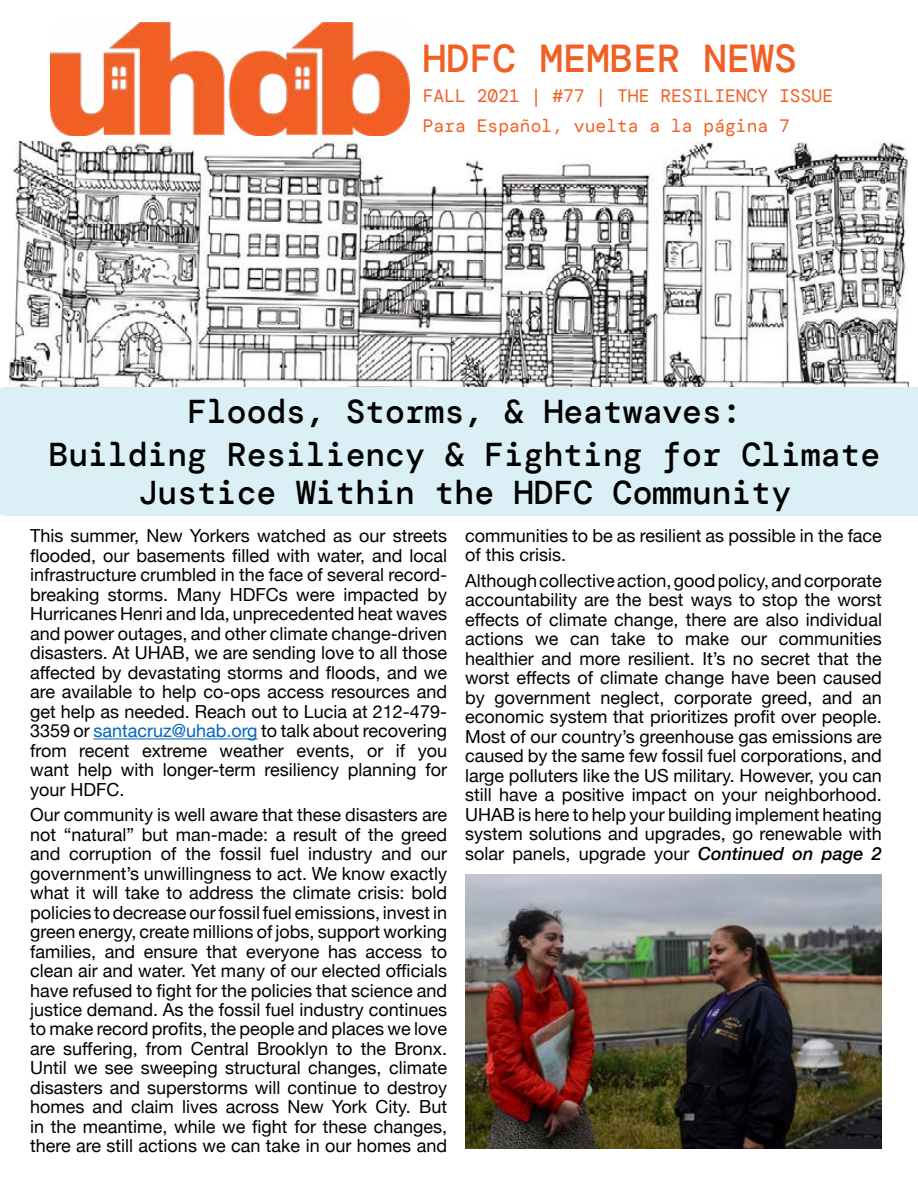
<style>
.page{position:relative;width:918px;height:1188px;background:#fff}
.page>*{position:absolute;margin:0;border:0;box-sizing:border-box;transform-origin:0 0}
.t1{font:500 39px "DM Mono";color:#f15f24}
.t2{font:500 33px/43.5px "DM Mono";color:#000;text-align:center}
.t3{font:18px/19.5px "Helvetica Neue";color:#000;text-align:justify}
.t4{font:18px/30px "DM Mono";color:#f15f24}
.s1{color:#0563c1}
.s2{font-weight:500;font-style:italic}
</style>
<div class="page">
<div style="left:0;top:387px;width:918px;height:129px;background:#daf0f6"></div>
<img style="left:9px;top:141px;width:900px;height:246px">
<hr style="left:93px;top:738px;width:165px;height:1px;background:#0563c1">
<img style="left:50px;top:23px;width:360px;height:113px">
<img style="left:465px;top:874px;width:417px;height:275px">
<h1 class="t1" style="left:423px;top:34px;width:376px">HDFC MEMBER NEWS</h1>
<p class="t4" style="left:423px;top:81px;width:412px">FALL 2021 | #77 | THE RESILIENCY ISSUE<br>Para Español, vuelta a la página 7</p>
<h2 class="t2" style="left:49px;top:390px;width:833px">Floods, Storms, &amp; Heatwaves:<br>Building Resiliency &amp; Fighting for Climate</h2>
<h2 class="t2" style="left:138px;top:471px;width:655px">Justice Within the HDFC Community</h2>
<p class="t3" style="left:30px;top:527px;width:418px">This summer, New Yorkers watched as our streets flooded, our basements filled with water, and local infrastructure crumbled in the face of several record&shy;breaking storms. Many HDFCs were impacted by Hurricanes Henri and Ida, unprecedented heat waves and power outages, and other climate change-driven disasters. At UHAB, we are sending love to all those affected by devastating storms and floods, and we are available to help co-ops access resources and get help as needed. Reach out to Lucia at 212-479- 3359 or <span class="s1">santacruz@uhab.org</span> to talk about recovering from recent extreme weather events, or if you want help with longer-term resiliency planning for your HDFC.</p>
<p class="t3" style="left:30px;top:806px;width:418px">Our community is well aware that these disasters are not “natural” but man-made: a result of the greed and corruption of the fossil fuel industry and our government’s unwillingness to act. We know exactly what it will take to address the climate crisis: bold policies to decrease our fossil fuel emissions, invest in green energy, create millions of jobs, support working families, and ensure that everyone has access to clean air and water. Yet many of our elected officials have refused to fight for the policies that science and justice demand. As the fossil fuel industry continues to make record profits, the people and places we love are suffering, from Central Brooklyn to the Bronx.<br>Until we see sweeping structural changes, climate disasters and superstorms will continue to destroy homes and claim lives across New York City. But in the meantime, while we fight for these changes, there are still actions we can take in our homes and</p>
<p class="t3" style="left:465px;top:527px;width:418px">communities to be as resilient as possible in the face of this crisis.</p>
<p class="t3" style="left:465px;top:572px;width:418px">Although collective action, good policy, and corporate accountability are the best ways to stop the worst effects of climate change, there are also individual actions we can take to make our communities healthier and more resilient. It’s no secret that the worst effects of climate change have been caused by government neglect, corporate greed, and an economic system that prioritizes profit over people.<br>Most of our country’s greenhouse gas emissions are caused by the same few fossil fuel corporations, and large polluters like the US military. However, you can still have a positive impact on your neighborhood.<br>UHAB is here to help your building implement heating system solutions and upgrades, go renewable with solar panels, upgrade your <span class="s2">Continued on page 2</span></p>
</div>
